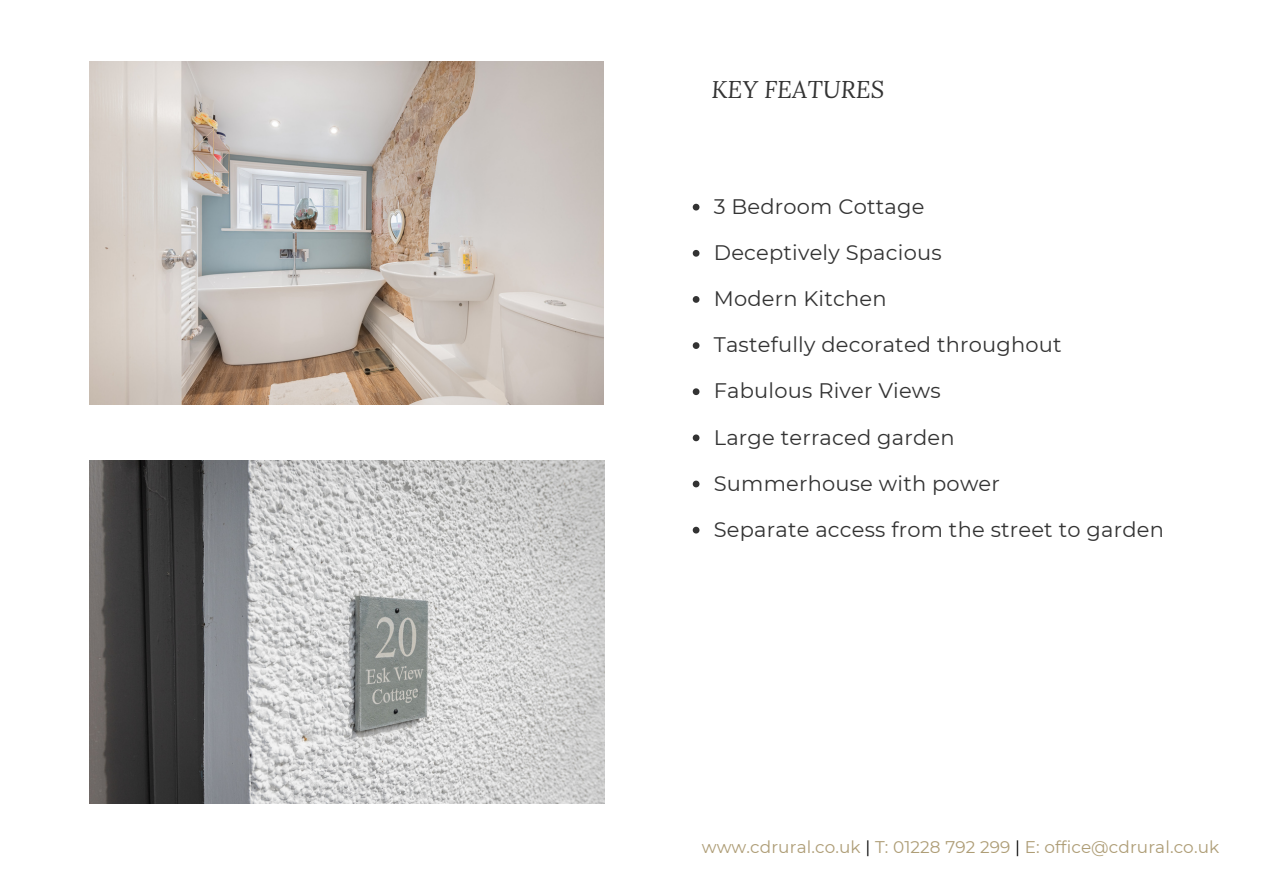
<style>
.page{position:relative;width:1263px;height:894px;background:#fff}
.page>*{position:absolute;margin:0;border:0;box-sizing:border-box;transform-origin:0 0}
.t1{font:italic 24px "Lora";letter-spacing:.005em;color:#333}
.t2{font:21px "Montserrat";letter-spacing:.01em;color:#333}
.t3{font:16.8px "Montserrat";letter-spacing:.005em;color:#ae9d76}
.s1{color:#000}
</style>
<div class="page">
<img style="left:90px;top:61px;width:514px;height:343px">
<svg style="left:693px;top:204px;width:6px;height:6px"></svg>
<svg style="left:693px;top:250px;width:6px;height:6px"></svg>
<svg style="left:693px;top:296px;width:6px;height:7px"></svg>
<svg style="left:693px;top:342px;width:6px;height:7px"></svg>
<svg style="left:693px;top:388px;width:6px;height:7px"></svg>
<svg style="left:693px;top:434px;width:6px;height:7px"></svg>
<svg style="left:693px;top:480px;width:6px;height:7px"></svg>
<svg style="left:693px;top:526px;width:6px;height:7px"></svg>
<img style="left:89px;top:460px;width:515px;height:343px">
<p class="t1" style="left:711px;top:73px;width:175px">KEY FEATURES</p>
<p class="t2" style="left:714px;top:193px;width:212px">3 Bedroom Cottage</p>
<p class="t2" style="left:714px;top:239px;width:229px">Deceptively Spacious</p>
<p class="t2" style="left:714px;top:286px;width:174px">Modern Kitchen</p>
<p class="t2" style="left:714px;top:332px;width:349px">Tastefully decorated throughout</p>
<p class="t2" style="left:714px;top:378px;width:229px">Fabulous River Views</p>
<p class="t2" style="left:714px;top:424px;width:242px">Large terraced garden</p>
<p class="t2" style="left:714px;top:470px;width:288px">Summerhouse with power</p>
<p class="t2" style="left:714px;top:516px;width:452px">Separate access from the street to garden</p>
<p class="t3" style="left:702px;top:836px;width:519px">www.cdrural.co.uk <span class="s1">|</span> T: 01228 792 299 <span class="s1">|</span> E: office@cdrural.co.uk</p>
</div>
